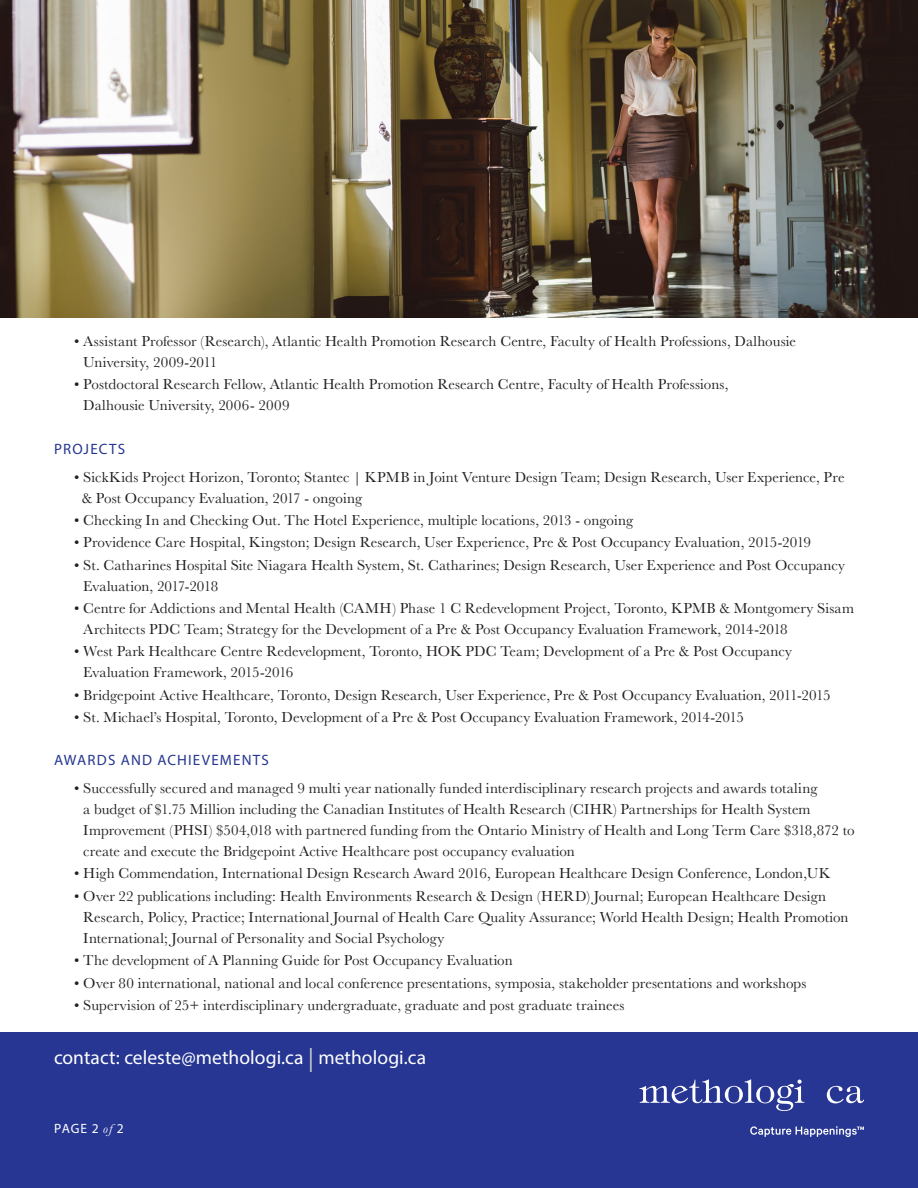
<style>
.page{position:relative;width:918px;height:1188px;background:#fff}
.page>*{position:absolute;margin:0;border:0;box-sizing:border-box;transform-origin:0 0}
.t1{font:19.5px "Myriad Pro";letter-spacing:.005em;color:#fff}
.t2{font:15px/21px "Baskerville";letter-spacing:.005em;color:#231f20}
.t3{font:15px "Myriad Pro";letter-spacing:.08em;color:#263692}
.t4{font:13.5px "Myriad Pro";color:#fff}
.s1{font-size:24px;color:#c8c9c9}
.s2{font-family:"Baskerville";font-style:italic}
</style>
<div class="page">
<div style="left:0;top:1032px;width:918px;height:156px;background:#263692"></div>
<svg style="left:639px;top:1079px;width:165px;height:32px"></svg>
<svg style="left:827px;top:1086px;width:37px;height:17px"></svg>
<svg style="left:750px;top:1126px;width:114px;height:11px"></svg>
<img style="left:0;top:0;width:918px;height:318px">
<p class="t2" style="left:83px;top:331px;width:714px;text-indent:-9px">• Assistant Professor (Research), Atlantic Health Promotion Research Centre, Faculty of Health Professions, Dalhousie<br>University, 2009-2011</p>
<p class="t2" style="left:83px;top:374px;width:647px;text-indent:-9px">• Postdoctoral Research Fellow, Atlantic Health Promotion Research Centre, Faculty of Health Professions,<br>Dalhousie University, 2006- 2009</p>
<p class="t3" style="left:54px;top:440px;width:73px">PROJECTS</p>
<p class="t2" style="left:82px;top:466px;width:764px;text-indent:-8px">• SickKids Project Horizon, Toronto; Stantec | KPMB in Joint Venture Design Team; Design Research, User Experience, Pre &amp; Post Occupancy Evaluation, 2017 - ongoing</p>
<p class="t2" style="left:74px;top:510px;width:560px">• Checking In and Checking Out. The Hotel Experience, multiple locations, 2013 - ongoing</p>
<p class="t2" style="left:74px;top:532px;width:738px">• Providence Care Hospital, Kingston; Design Research, User Experience, Pre &amp; Post Occupancy Evaluation, 2015-2019</p>
<p class="t2" style="left:83px;top:554px;width:763px;text-indent:-9px">• St. Catharines Hospital Site Niagara Health System, St. Catharines; Design Research, User Experience and Post Occupancy<br>Evaluation, 2017-2018</p>
<p class="t2" style="left:83px;top:598px;width:772px;text-indent:-9px">• Centre for Addictions and Mental Health (CAMH) Phase 1 C Redevelopment Project, Toronto, KPMB &amp; Montgomery Sisam<br>Architects PDC Team; Strategy for the Development of a Pre &amp; Post Occupancy Evaluation Framework, 2014-2018</p>
<p class="t2" style="left:83px;top:641px;width:710px;text-indent:-9px">• West Park Healthcare Centre Redevelopment, Toronto, HOK PDC Team; Development of a Pre &amp; Post Occupancy<br>Evaluation Framework, 2015-2016</p>
<p class="t2" style="left:74px;top:685px;width:758px">• Bridgepoint Active Healthcare, Toronto, Design Research, User Experience, Pre &amp; Post Occupancy Evaluation, 2011-2015</p>
<p class="t2" style="left:74px;top:707px;width:671px">• St. Michael’s Hospital, Toronto, Development of a Pre &amp; Post Occupancy Evaluation Framework, 2014-2015</p>
<p class="t3" style="left:54px;top:751px;width:216px">AWARDS AND ACHIEVEMENTS</p>
<p class="t2" style="left:83px;top:778px;width:773px;text-indent:-9px">• Successfully secured and managed 9 multi year nationally funded interdisciplinary research projects and awards totaling<br>a budget of $1.75 Million including the Canadian Institutes of Health Research (CIHR) Partnerships for Health System Improvement (PHSI) $504,018 with partnered funding from the Ontario Ministry of Health and Long Term Care $318,872 to create and execute the Bridgepoint Active Healthcare post occupancy evaluation</p>
<p class="t2" style="left:74px;top:863px;width:758px">• High Commendation, International Design Research Award 2016, European Healthcare Design Conference, London,UK</p>
<p class="t2" style="left:83px;top:886px;width:767px;text-indent:-9px">• Over 22 publications including: Health Environments Research &amp; Design (HERD) Journal; European Healthcare Design<br>Research, Policy, Practice; International Journal of Health Care Quality Assurance; World Health Design; Health Promotion<br>International; Journal of Personality and Social Psychology</p>
<p class="t2" style="left:74px;top:950px;width:440px">• The development of A Planning Guide for Post Occupancy Evaluation</p>
<p class="t2" style="left:74px;top:972px;width:734px">• Over 80 international, national and local conference presentations, symposia, stakeholder presentations and workshops</p>
<p class="t2" style="left:74px;top:995px;width:552px">• Supervision of 25+ interdisciplinary undergraduate, graduate and post graduate trainees</p>
<p class="t1" style="left:54px;top:1046px;width:374px">contact: celeste@methologi.ca <span class="s1">|</span> methologi.ca</p>
<p class="t4" style="left:54px;top:1120px;width:71px">PAGE 2 <span class="s2">of</span> 2</p>
</div>
